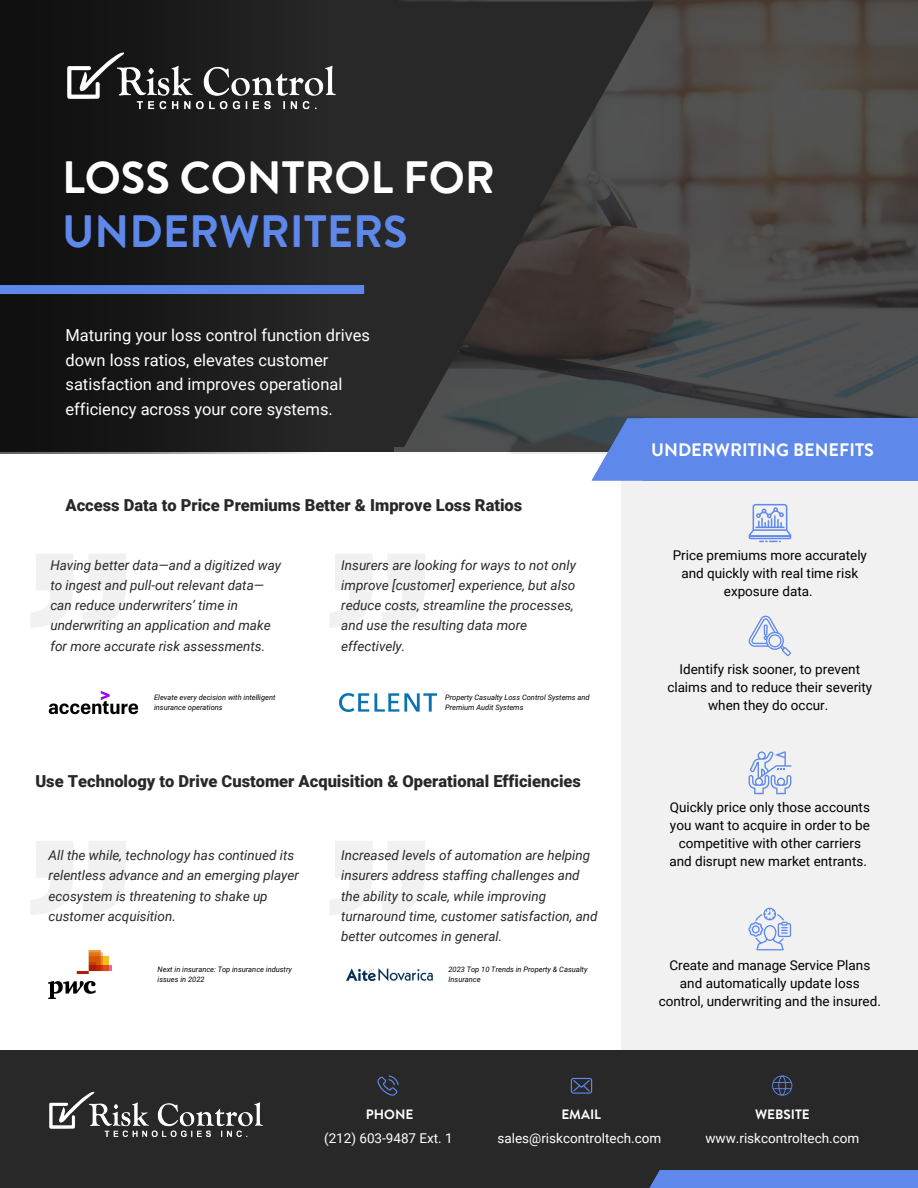
<style>
.page{position:relative;width:918px;height:1188px;background:#fff}
.page>*{position:absolute;margin:0;border:0;box-sizing:border-box;transform-origin:0 0}
.t1{font:700 45.15px "Brandon Grotesque";color:#fff}
.t2{font:700 45.15px "Brandon Grotesque";color:#5e89eb}
.t3{font:700 18px "Brandon Grotesque";color:#fff}
.t4{font:16.5px/24.8px "Roboto";color:#fff}
.t5{font:900 16.5px "Roboto";color:#282828}
.t6{font:italic 13.5px/20.2px "Roboto";color:#282828}
.t7{font:13.5px/18px "Roboto";color:#000;text-align:center}
.t8{font:13.5px "Roboto";color:#fff}
.t9{font:700 13.5px "Brandon Grotesque";color:#fff}
.t10{font:italic 7.5px/10.1px "Roboto";color:#000}
</style>
<div class="page">
<img style="left:395px;top:0;width:523px;height:453px">
<svg style="left:0;top:2px;width:653px;height:445px;background:#323131"></svg>
<div style="left:621px;top:450px;width:297px;height:619px;background:#f1f1f1"></div>
<div style="left:643px;top:418px;width:275px;height:63px;background:#5e89eb"></div>
<svg style="left:592px;top:418px;width:51px;height:63px;background:#5f7fc0"></svg>
<div style="left:1px;top:0;width:327px;height:453px;background:linear-gradient(to right,#0d0d0d,#262626)"></div>
<div style="left:0;top:285px;width:364px;height:9px;background:#5e89eb"></div>
<div style="left:0;top:1050px;width:918px;height:138px;background:#282828"></div>
<img style="left:49px;top:1091px;width:214px;height:46px">
<img style="left:38px;top:29px;width:327px;height:104px">
<svg style="left:377px;top:1075px;width:22px;height:21px"></svg>
<svg style="left:571px;top:1078px;width:21px;height:16px"></svg>
<svg style="left:772px;top:1075px;width:20px;height:21px"></svg>
<div style="left:649px;top:1170px;width:269px;height:18px;background:#5e89eb"></div>
<img style="left:49px;top:691px;width:90px;height:24px">
<img style="left:48px;top:951px;width:63px;height:47px">
<svg style="left:748px;top:908px;width:43px;height:42px"></svg>
<svg style="left:749px;top:751px;width:42px;height:43px"></svg>
<svg style="left:748px;top:616px;width:43px;height:40px"></svg>
<svg style="left:749px;top:504px;width:42px;height:38px"></svg>
<svg style="left:31px;top:841px;width:95px;height:74px"></svg>
<svg style="left:31px;top:554px;width:95px;height:74px"></svg>
<svg style="left:330px;top:841px;width:95px;height:74px"></svg>
<svg style="left:330px;top:554px;width:95px;height:74px"></svg>
<img style="left:347px;top:968px;width:85px;height:13px">
<img style="left:340px;top:693px;width:96px;height:19px">
<h1 class="t1" style="left:62px;top:162px;width:434px">LOSS CONTROL FOR</h1>
<h1 class="t2" style="left:62px;top:216px;width:347px">UNDERWRITERS</h1>
<p class="t4" style="left:66px;top:323px;width:306px">Maturing your loss control function drives down loss ratios, elevates customer satisfaction and improves operational efficiency across your core systems.</p>
<p class="t5" style="left:66px;top:496px;width:458px">Access Data to Price Premiums Better &amp; Improve Loss Ratios</p>
<p class="t6" style="left:50px;top:555px;width:232px">Having better data—and a digitized way to ingest and pull-out relevant data— can reduce underwriters’ time in underwriting an application and make for more accurate risk assessments.</p>
<p class="t6" style="left:341px;top:555px;width:236px">Insurers are looking for ways to not only improve [customer] experience, but also reduce costs, streamline the processes, and use the resulting data more effectively.</p>
<p class="t10" style="left:154px;top:692px;width:123px">Elevate every decision with intelligent insurance operations</p>
<p class="t10" style="left:445px;top:692px;width:146px">Property Casualty Loss Control Systems and<br>Premium Audit Systems</p>
<p class="t5" style="left:35px;top:772px;width:547px">Use Technology to Drive Customer Acquisition &amp; Operational Efficiencies</p>
<p class="t6" style="left:49px;top:846px;width:252px">All the while, technology has continued its relentless advance and an emerging player ecosystem is threatening to shake up customer acquisition.</p>
<p class="t6" style="left:341px;top:846px;width:258px">Increased levels of automation are helping insurers address staffing challenges and the ability to scale, while improving turnaround time, customer satisfaction, and better outcomes in general.</p>
<p class="t10" style="left:158px;top:965px;width:136px">Next in insurance: Top insurance industry issues in 2022</p>
<p class="t10" style="left:449px;top:965px;width:140px">2023 Top 10 Trends in Property &amp; Casualty<br>Insurance</p>
<p class="t9" style="left:366px;top:1110px;width:49px">PHONE</p>
<p class="t9" style="left:561px;top:1110px;width:41px">EMAIL</p>
<h2 class="t3" style="left:651px;top:443px;width:224px">UNDERWRITING BENEFITS</h2>
<p class="t7" style="left:673px;top:547px;width:196px">Price premiums more accurately and quickly with real time risk exposure data.</p>
<p class="t7" style="left:667px;top:661px;width:206px">Identify risk sooner, to prevent claims and to reduce their severity when they do occur.</p>
<p class="t7" style="left:669px;top:798px;width:202px">Quickly price only those accounts you want to acquire in order to be competitive with other carriers and disrupt new market entrants.</p>
<p class="t7" style="left:659px;top:956px;width:224px">Create and manage Service Plans and automatically update loss control, underwriting and the insured.</p>
<p class="t9" style="left:755px;top:1110px;width:56px">WEBSITE</p>
<p class="t8" style="left:324px;top:1130px;width:130px">(212) 603-9487 Ext. 1</p>
<p class="t8" style="left:498px;top:1130px;width:165px">sales@riskcontroltech.com</p>
<p class="t8" style="left:706px;top:1130px;width:155px">www.riskcontroltech.com</p>
</div>
